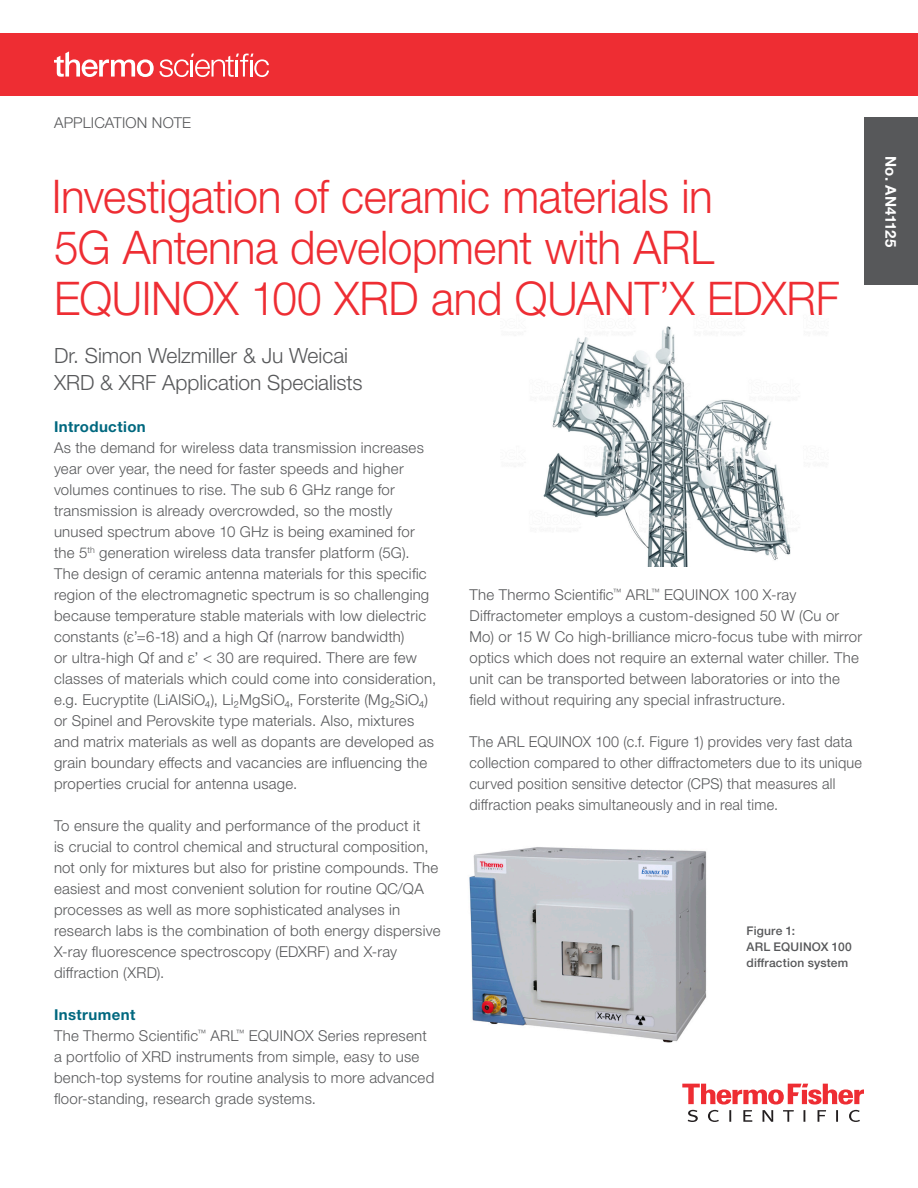
<style>
.page{position:relative;width:918px;height:1188px;background:#fff}
.page>*{position:absolute;margin:0;border:0;box-sizing:border-box;transform-origin:0 0}
.t1{font:300 46.5px/51px "Helvetica Neue LTW1 G";letter-spacing:-.005em;color:#ee2d33;scale:.95 1}
.t2{font:300 21px/27px "Helvetica Neue LTW1 G";color:#57585a}
.t3{font:300 15px/21px "Helvetica Neue LTW1 G";letter-spacing:.015em;color:#57585a}
.t4{font:300 15px/21px "Helvetica Neue LTW1 G";letter-spacing:.015em;color:#57585a;scale:.96 1}
.t5{font:700 15px "Helvetica Neue LTW1 G";letter-spacing:.025em;color:#00687f}
.t6{font:700 15px "Helvetica Neue LTW1 G";letter-spacing:-.005em;color:#fff}
.t7{font:500 12px/15.8px "Helvetica Neue LTW1 G";letter-spacing:.015em;color:#57585a}
.s1{font-weight:700;color:#00687f}
</style>
<div class="page">
<img style="left:469px;top:847px;width:238px;height:196px">
<img style="left:543px;top:326px;width:248px;height:241px">
<div style="left:864px;top:117px;width:54px;height:168px;background:#57585a"></div>
<div style="left:0;top:33px;width:918px;height:63px;background:#ee2d33"></div>
<svg style="left:54px;top:51px;width:215px;height:26px"></svg>
<svg style="left:682px;top:1084px;width:182px;height:38px"></svg>
<p class="t3" style="left:54px;top:112px;width:139px">APPLICATION NOTE</p>
<h1 class="t1" style="left:52px;top:171px;width:831px">Investigation of ceramic materials in<br>5G Antenna development with ARL<br>EQUINOX 100 XRD and QUANT’X EDXRF</h1>
<h2 class="t2" style="left:54px;top:342px;width:310px">Dr. Simon Welzmiller &amp; Ju Weicai<br>XRD &amp; XRF Application Specialists</h2>
<p class="t5" style="left:54px;top:417px;width:93px">Introduction</p>
<p class="t3" style="left:54px;top:437px;width:384px">As the demand for wireless data transmission increases year over year, the need for faster speeds and higher volumes continues to rise. The sub 6 GHz range for transmission is already overcrowded, so the mostly unused spectrum above 10 GHz is being examined for the 5<sup>th</sup> generation wireless data transfer platform (5G).<br>The design of ceramic antenna materials for this specific region of the electromagnetic spectrum is so challenging because temperature stable materials with low dielectric constants (ε’=6-18) and a high Qf (narrow bandwidth)<br>or ultra-high Qf and ε’ &lt; 30 are required. There are few classes of materials which could come into consideration, e.g. Eucryptite (LiAlSiO₄), Li₂MgSiO₄, Forsterite (Mg₂SiO₄) or Spinel and Perovskite type materials. Also, mixtures and matrix materials as well as dopants are developed as grain boundary effects and vacancies are influencing the properties crucial for antenna usage.</p>
<p class="t3" style="left:54px;top:815px;width:388px">To ensure the quality and performance of the product it<br>is crucial to control chemical and structural composition, not only for mixtures but also for pristine compounds. The easiest and most convenient solution for routine QC/QA processes as well as more sophisticated analyses in research labs is the combination of both energy dispersive X-ray fluorescence spectroscopy (EDXRF) and X-ray diffraction (XRD).</p>
<p class="t3" style="left:54px;top:1004px;width:382px"><span class="s1">Instrument<br></span>The Thermo Scientific<sup>™</sup> ARL<sup>™</sup> EQUINOX Series represent a portfolio of XRD instruments from simple, easy to use bench-top systems for routine analysis to more advanced floor-standing, research grade systems.</p>
<p class="t3" style="left:470px;top:584px;width:394px">The Thermo Scientific<sup>™</sup> ARL<sup>™</sup> EQUINOX 100 X-ray Diffractometer employs a custom-designed 50 W (Cu or Mo) or 15 W Co high-brilliance micro-focus tube with mirror optics which does not require an external water chiller. The unit can be transported between laboratories or into the field without requiring any special infrastructure.</p>
<p class="t4" style="left:470px;top:731px;width:410px">The ARL EQUINOX 100 (c.f. Figure 1) provides very fast data collection compared to other diffractometers due to its unique curved position sensitive detector (CPS) that measures all diffraction peaks simultaneously and in real time.</p>
<p class="t7" style="left:747px;top:923px;width:107px">Figure 1:<br>ARL EQUINOX 100 diffraction system</p>
<p class="t6" style="left:900px;top:156px;width:93px;rotate:90deg">No. AN41125</p>
</div>
